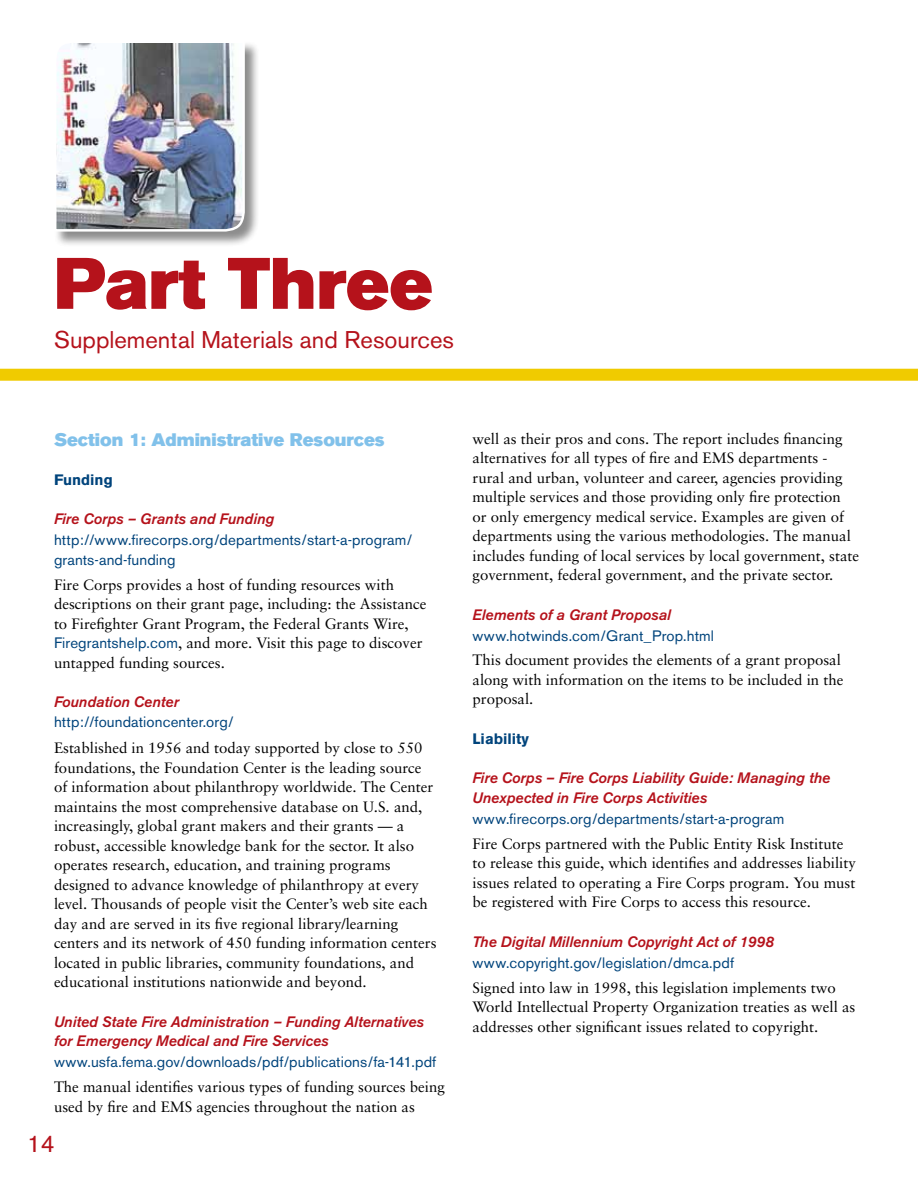
<style>
.page{position:relative;width:918px;height:1188px;background:#fff}
.page>*{position:absolute;margin:0;border:0;box-sizing:border-box;transform-origin:0 0}
.t1{font:72px "Akzidenz Grotesk BE Super";color:#b5121b}
.t2{font:24px "Akzidenz Grotesk BE";color:#b5121b}
.t3{font:18px "Akzidenz Grotesk BE Super";color:#81c1ea}
.t4{font:15px/19.5px "Sabon";color:#000}
.t5{font:15px/19.5px "Akzidenz Grotesk BE";letter-spacing:.01em;color:#00447c}
.t6{font:italic 500 15px/19.5px "Akzidenz Grotesk BE";color:#b5121b}
.t7{font:700 15px "Akzidenz Grotesk BE";color:#00447c}
.s1{font-family:"Akzidenz Grotesk BE";color:#00447c}
</style>
<div class="page">
<div style="left:0;top:369px;width:918px;height:12px;background:#f0cb00"></div>
<div style="left:54px;top:41px;width:206px;height:206px;background:#000;opacity:.45"></div>
<img style="left:54px;top:41px;width:193px;height:192px">
<h1 class="t1" style="left:54px;top:242px;width:380px">Part Three</h1>
<h2 class="t2" style="left:54px;top:325px;width:402px">Supplemental Materials and Resources</h2>
<p class="t3" style="left:54px;top:429px;width:332px">Section 1: Administrative Resources</p>
<p class="t7" style="left:54px;top:471px;width:60px">Funding</p>
<p class="t6" style="left:54px;top:510px;width:222px">Fire Corps – Grants and Funding</p>
<p class="t5" style="left:54px;top:531px;width:360px">http://www.firecorps.org/departments/start-a-program/ grants-and-funding</p>
<p class="t4" style="left:54px;top:575px;width:374px">Fire Corps provides a host of funding resources with descriptions on their grant page, including: the Assistance to Firefighter Grant Program, the Federal Grants Wire, <span class="s1">Firegrantshelp.com</span>, and more. Visit this page to discover untapped funding sources.</p>
<p class="t6" style="left:54px;top:693px;width:126px">Foundation Center</p>
<p class="t5" style="left:54px;top:712px;width:181px">http://foundationcenter.org/</p>
<p class="t4" style="left:54px;top:738px;width:384px">Established in 1956 and today supported by close to 550 foundations, the Foundation Center is the leading source of information about philanthropy worldwide. The Center maintains the most comprehensive database on U.S. and, increasingly, global grant makers and their grants — a robust, accessible knowledge bank for the sector. It also operates research, education, and training programs designed to advance knowledge of philanthropy at every level. Thousands of people visit the Center’s web site each day and are served in its five regional library/learning centers and its network of 450 funding information centers located in public libraries, community foundations, and educational institutions nationwide and beyond.</p>
<p class="t6" style="left:54px;top:1012px;width:371px">United State Fire Administration – Funding Alternatives for Emergency Medical and Fire Services</p>
<p class="t5" style="left:54px;top:1052px;width:384px">www.usfa.fema.gov/downloads/pdf/publications/fa-141.pdf</p>
<p class="t4" style="left:54px;top:1077px;width:392px">The manual identifies various types of funding sources being used by fire and EMS agencies throughout the nation as</p>
<h2 class="t2" style="left:27px;top:1129px;width:29px">14</h2>
<p class="t4" style="left:472px;top:428px;width:388px">well as their pros and cons. The report includes financing alternatives for all types of fire and EMS departments - rural and urban, volunteer and career, agencies providing multiple services and those providing only fire protection<br>or only emergency medical service. Examples are given of departments using the various methodologies. The manual includes funding of local services by local government, state government, federal government, and the private sector.</p>
<p class="t6" style="left:472px;top:605px;width:200px">Elements of a Grant Proposal</p>
<p class="t5" style="left:472px;top:626px;width:243px">www.hotwinds.com/Grant_Prop.html</p>
<p class="t4" style="left:472px;top:650px;width:372px">This document provides the elements of a grant proposal along with information on the items to be included in the proposal.</p>
<p class="t7" style="left:472px;top:730px;width:58px">Liability</p>
<p class="t6" style="left:472px;top:769px;width:359px">Fire Corps – Fire Corps Liability Guide: Managing the<br>Unexpected in Fire Corps Activities</p>
<p class="t5" style="left:472px;top:809px;width:313px">www.firecorps.org/departments/start-a-program</p>
<p class="t4" style="left:472px;top:834px;width:385px">Fire Corps partnered with the Public Entity Risk Institute to release this guide, which identifies and addresses liability issues related to operating a Fire Corps program. You must be registered with Fire Corps to access this resource.</p>
<p class="t6" style="left:472px;top:932px;width:303px">The Digital Millennium Copyright Act of 1998</p>
<p class="t5" style="left:472px;top:953px;width:263px">www.copyright.gov/legislation/dmca.pdf</p>
<p class="t4" style="left:472px;top:978px;width:384px">Signed into law in 1998, this legislation implements two<br>World Intellectual Property Organization treaties as well as addresses other significant issues related to copyright.</p>
</div>
